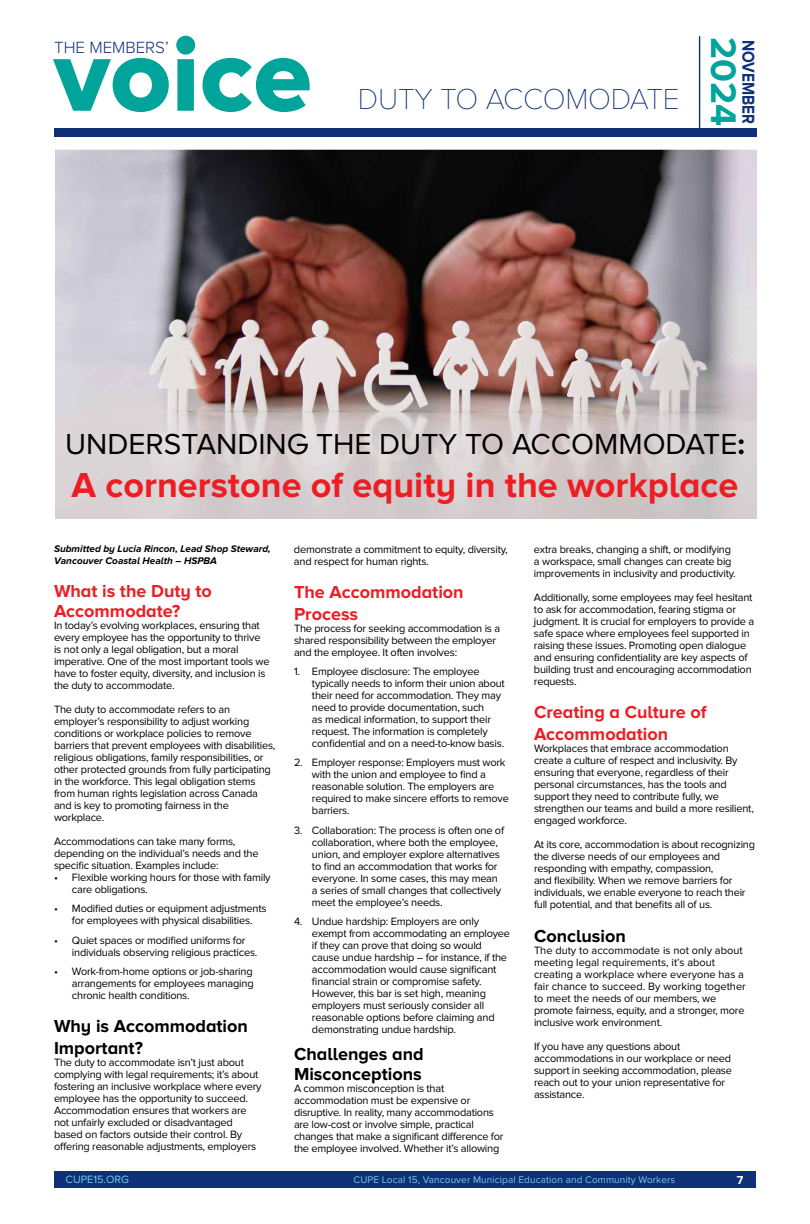
<style>
.page{position:relative;width:810px;height:1224px;background:#fff}
.page>*{position:absolute;margin:0;border:0;box-sizing:border-box;transform-origin:0 0}
.t1{font:106.8px "Proxima Nova A Extrabld";color:#00a49a}
.t2{font:700 36.9px "Proxima Nova A";color:#00a49a}
.t3{font:700 36px "Proxima Nova A";color:#ed1d24}
.t4{font:30px "Proxima Nova A";color:#000}
.t5{font:100 30px "Proxima Nova A";letter-spacing:-.01em;color:#0f2f76}
.t6{font:700 18px/21.6px "Proxima Nova A";color:#ed1d24}
.t7{font:700 18px/21.6px "Proxima Nova A";color:#000}
.t8{font:700 17.8px "Proxima Nova A";color:#0f2f76;scale:.86 1}
.t9{font:300 16.8px "Proxima Nova A";color:#0f2f76}
.t10{font:700 12px "Proxima Nova A";color:#fff}
.t11{font:11px/12px "Proxima Nova";letter-spacing:-.02em;color:#000}
.t12{font:11px/12px "Proxima Nova";color:#000}
.t13{font:11px "Proxima Nova";color:#71ccf0}
.t14{font:italic 700 10px/12px "Proxima Nova A";color:#000}
.t15{font:10px "Proxima Nova";letter-spacing:.01em;color:#71ccf0}
.s1{font-weight:700}
</style>
<div class="page">
<div style="left:54px;top:128px;width:703px;height:8px;background:#0f2f76"></div>
<hr style="left:699px;top:37px;width:1px;height:92px;background:#0f2f76">
<div style="left:54px;top:1171px;width:702px;height:17px;background:#0f2f76"></div>
<img style="left:55px;top:149px;width:702px;height:370px">
<h1 class="t1" style="left:54px;top:13px;width:259px">voice</h1>
<h3 class="t9" style="left:54px;top:38px;width:116px">THE MEMBERS’</h3>
<h2 class="t2" style="left:744px;top:37px;width:91px;rotate:90deg">2024</h2>
<h3 class="t8" style="left:759px;top:40px;width:99px;rotate:90deg">NOVEMBER</h3>
<h3 class="t5" style="left:358px;top:83px;width:323px">DUTY TO ACCOMODATE</h3>
<h3 class="t4" style="left:65px;top:427px;width:681px">UNDERSTANDING THE DUTY TO ACCOMMODATE<span class="s1">:</span></h3>
<h3 class="t3" style="left:72px;top:464px;width:668px">A cornerstone of equity in the workplace</h3>
<p class="t14" style="left:54px;top:542px;width:218px">Submitted by Lucia Rincon, Lead Shop Steward,<br>Vancouver Coastal Health – HSPBA</p>
<h3 class="t6" style="left:54px;top:581px;width:160px;line-height:20px">What is the Duty to<br>Accommodate?</h3>
<p class="t11" style="left:54px;top:620px;width:217px">In today’s evolving workplaces, ensuring that every employee has the opportunity to thrive is not only a legal obligation, but a moral imperative. One of the most important tools we have to foster equity, diversity, and inclusion is the duty to accommodate.</p>
<p class="t11" style="left:54px;top:704px;width:223px">The duty to accommodate refers to an employer’s responsibility to adjust working conditions or workplace policies to remove barriers that prevent employees with disabilities, religious obligations, family responsibilities, or other protected grounds from fully participating in the workforce. This legal obligation stems from human rights legislation across Canada and is key to promoting fairness in the workplace.</p>
<p class="t11" style="left:54px;top:836px;width:206px">Accommodations can take many forms, depending on the individual’s needs and the specific situation. Examples include:</p>
<p class="t11" style="left:72px;top:872px;width:200px;text-indent:-18px">• Flexible working hours for those with family care obligations.</p>
<p class="t11" style="left:54px;top:903px;width:214px;text-align:center">• Modified duties or equipment adjustments for employees with physical disabilities.</p>
<p class="t11" style="left:72px;top:934px;width:187px;text-indent:-18px">• Quiet spaces or modified uniforms for individuals observing religious practices.</p>
<p class="t11" style="left:72px;top:965px;width:183px;text-align:justify;text-indent:-18px">• Work-from-home options or job-sharing arrangements for employees managing chronic health conditions.</p>
<h3 class="t7" style="left:54px;top:1015px;width:195px">Why is Accommodation<br>Important?</h3>
<p class="t11" style="left:54px;top:1057px;width:209px">The duty to accommodate isn’t just about complying with legal requirements; it’s about fostering an inclusive workplace where every employee has the opportunity to succeed.<br>Accommodation ensures that workers are not unfairly excluded or disadvantaged based on factors outside their control. By offering reasonable adjustments, employers</p>
<p class="t11" style="left:294px;top:543px;width:215px">demonstrate a commitment to equity, diversity, and respect for human rights.</p>
<h3 class="t6" style="left:294px;top:581px;width:171px">The Accommodation<br>Process</h3>
<p class="t11" style="left:294px;top:623px;width:208px">The process for seeking accommodation is a shared responsibility between the employer and the employee. It often involves:</p>
<p class="t11" style="left:312px;top:666px;width:194px;text-indent:-18px">1. Employee disclosure: The employee typically needs to inform their union about their need for accommodation. They may need to provide documentation, such<br>as medical information, to support their request. The information is completely confidential and on a need-to-know basis.</p>
<p class="t11" style="left:312px;top:757px;width:198px;text-indent:-18px">2. Employer response: Employers must work with the union and employee to find a reasonable solution. The employers are required to make sincere efforts to remove barriers.</p>
<p class="t11" style="left:312px;top:824px;width:194px;text-indent:-18px">3. Collaboration: The process is often one of collaboration, where both the employee, union, and employer explore alternatives to find an accommodation that works for everyone. In some cases, this may mean a series of small changes that collectively meet the employee’s needs.</p>
<p class="t11" style="left:312px;top:915px;width:200px;text-indent:-18px">4. Undue hardship: Employers are only exempt from accommodating an employee if they can prove that doing so would cause undue hardship – for instance, if the accommodation would cause significant financial strain or compromise safety.<br>However, this bar is set high, meaning employers must seriously consider all reasonable options before claiming and demonstrating undue hardship.</p>
<h3 class="t7" style="left:294px;top:1044px;width:131px;line-height:20px">Challenges and<br>Misconceptions</h3>
<p class="t11" style="left:294px;top:1083px;width:211px">A common misconception is that accommodation must be expensive or disruptive. In reality, many accommodations are low-cost or involve simple, practical changes that make a significant difference for the employee involved. Whether it’s allowing</p>
<p class="t11" style="left:534px;top:543px;width:203px">extra breaks, changing a shift, or modifying a workspace, small changes can create big improvements in inclusivity and productivity.</p>
<p class="t11" style="left:534px;top:591px;width:222px">Additionally, some employees may feel hesitant to ask for accommodation, fearing stigma or judgment. It is crucial for employers to provide a safe space where employees feel supported in raising these issues. Promoting open dialogue and ensuring confidentiality are key aspects of building trust and encouraging accommodation requests.</p>
<h3 class="t6" style="left:534px;top:701px;width:174px">Creating a Culture of<br>Accommodation</h3>
<p class="t11" style="left:534px;top:743px;width:221px">Workplaces that embrace accommodation create a culture of respect and inclusivity. By ensuring that everyone, regardless of their personal circumstances, has the tools and support they need to contribute fully, we strengthen our teams and build a more resilient, engaged workforce.</p>
<p class="t11" style="left:534px;top:839px;width:223px">At its core, accommodation is about recognizing the diverse needs of our employees and responding with empathy, compassion,<br>and flexibility. When we remove barriers for individuals, we enable everyone to reach their full potential, and that benefits all of us.</p>
<h3 class="t7" style="left:534px;top:924px;width:93px">Conclusion</h3>
<p class="t12" style="left:534px;top:944px;width:213px">The duty to accommodate is not only about meeting legal requirements, it’s about creating a workplace where everyone has a fair chance to succeed. By working together to meet the needs of our members, we promote fairness, equity, and a stronger, more inclusive work environment.</p>
<p class="t11" style="left:534px;top:1040px;width:200px">If you have any questions about accommodations in our workplace or need support in seeking accommodation, please reach out to your union representative for assistance.</p>
<p class="t13" style="left:66px;top:1173px;width:65px">CUPE15.ORG</p>
<p class="t15" style="left:354px;top:1174px;width:323px">CUPE Local 15, Vancouver Municipal Education and Community Workers</p>
<p class="t10" style="left:737px;top:1173px;width:8px">7</p>
</div>
